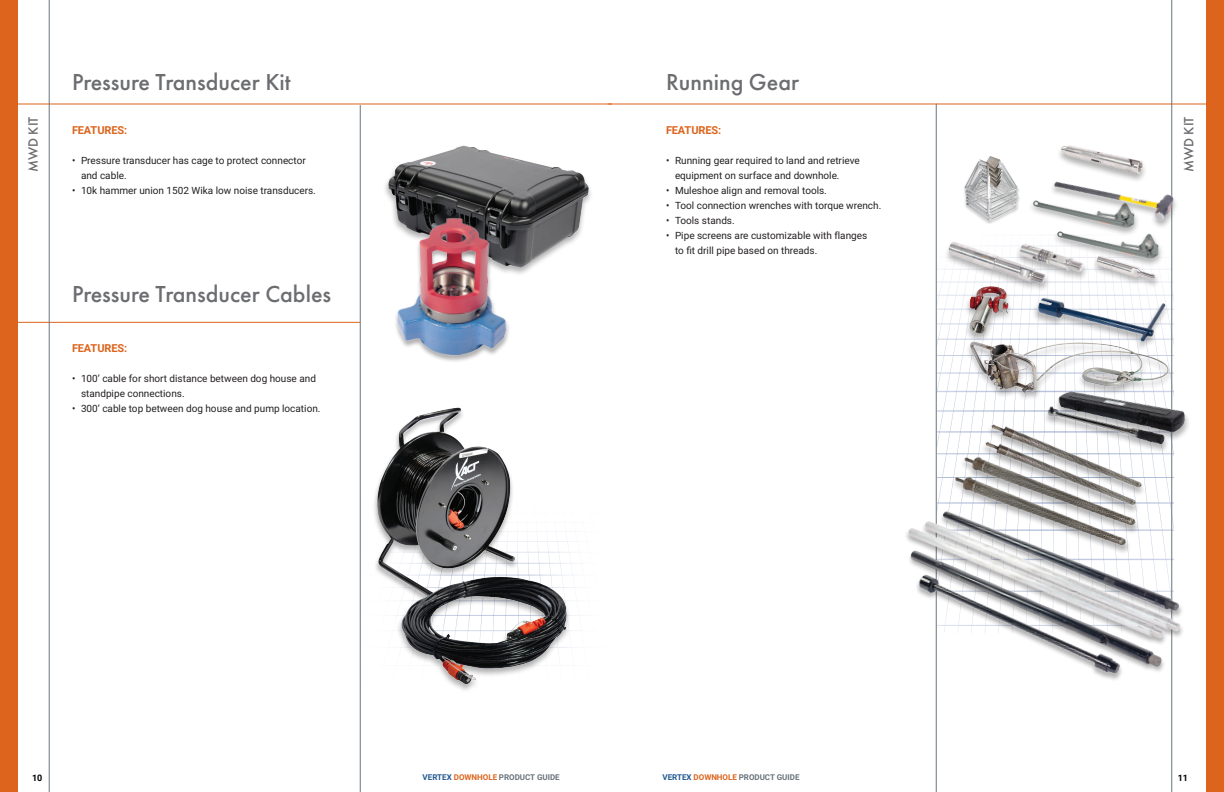
<style>
.page{position:relative;width:1224px;height:792px;background:#fff}
.page>*{position:absolute;margin:0;border:0;box-sizing:border-box;transform-origin:0 0}
.t1{font:500 24px "Futura PT";color:#6c6d70}
.t2{font:500 14px "Futura PT";color:#6c6d70}
.t3{font:700 11px "Roboto";letter-spacing:-.01em;color:#dc641c}
.t4{font:10px/15px "Roboto";color:#231f20}
.t5{font:700 9px "Roboto";color:#000}
.t6{font:700 8px "Roboto";color:#6a747b}
.s1{color:#1f588f}
.s2{color:#dc641c}
</style>
<div class="page">
<hr style="left:360px;top:105px;width:1px;height:687px;background:#6a747b">
<hr style="left:12px;top:322px;width:348px;height:1px;background:#dc641c">
<img style="left:938px;top:238px;width:236px;height:270px">
<hr style="left:936px;top:104px;width:1px;height:688px;background:#6a747b">
<img style="left:388px;top:146px;width:201px;height:121px">
<img style="left:388px;top:209px;width:145px;height:152px">
<img style="left:360px;top:493px;width:220px;height:206px">
<hr style="left:13px;top:103px;width:599px;height:1px;background:#dc641c">
<hr style="left:608px;top:103px;width:607px;height:1px;background:#dc641c">
<hr style="left:1172px;top:0;width:1px;height:792px;background:#6a747b">
<hr style="left:49px;top:0;width:1px;height:792px;background:#6a747b">
<div style="left:372px;top:407px;width:148px;height:201px;background:#231f20;opacity:.35"></div>
<img style="left:376px;top:408px;width:141px;height:192px">
<img style="left:390px;top:573px;width:180px;height:124px">
<img style="left:964px;top:156px;width:56px;height:66px">
<div style="left:964px;top:286px;width:49px;height:57px;background:#231f20;opacity:.35"></div>
<img style="left:961px;top:292px;width:48px;height:48px">
<div style="left:1056px;top:145px;width:92px;height:38px;background:#231f20;opacity:.35"></div>
<img style="left:1061px;top:145px;width:84px;height:17px">
<div style="left:965px;top:342px;width:209px;height:60px;background:#231f20;opacity:.35"></div>
<img style="left:968px;top:339px;width:203px;height:57px">
<img style="left:1033px;top:288px;width:137px;height:66px">
<img style="left:1087px;top:238px;width:76px;height:25px">
<img style="left:1031px;top:200px;width:19px;height:16px">
<div style="left:1015px;top:243px;width:74px;height:39px;background:#231f20;opacity:.35"></div>
<img style="left:1017px;top:238px;width:70px;height:45px">
<img style="left:1041px;top:377px;width:148px;height:82px">
<img style="left:1051px;top:162px;width:125px;height:76px">
<div style="left:944px;top:241px;width:107px;height:51px;background:#231f20;opacity:.35"></div>
<img style="left:948px;top:239px;width:99px;height:46px">
<div style="left:1092px;top:255px;width:68px;height:34px;background:#231f20;opacity:.35"></div>
<img style="left:1095px;top:254px;width:62px;height:28px">
<img style="left:945px;top:471px;width:9px;height:37px">
<img style="left:954px;top:451px;width:193px;height:57px">
<img style="left:978px;top:424px;width:162px;height:84px">
<img style="left:984px;top:407px;width:162px;height:99px">
<img style="left:935px;top:508px;width:238px;height:5px">
<img style="left:1141px;top:646px;width:32px;height:25px">
<img style="left:935px;top:646px;width:206px;height:40px">
<img style="left:935px;top:513px;width:248px;height:123px">
<img style="left:906px;top:520px;width:273px;height:126px">
<div style="left:0;top:0;width:18px;height:792px;background:#dc641c"></div>
<div style="left:1206px;top:0;width:18px;height:792px;background:#dc641c"></div>
<p class="t1" style="left:72px;top:68px;width:220px">Pressure Transducer Kit</p>
<p class="t1" style="left:666px;top:68px;width:135px">Running Gear</p>
<p class="t2" style="left:25px;top:172px;width:57px;rotate:-90deg">MWD KIT</p>
<p class="t2" style="left:1180px;top:172px;width:57px;rotate:-90deg">MWD KIT</p>
<p class="t3" style="left:72px;top:123px;width:57px">FEATURES:</p>
<p class="t4" style="left:81px;top:153px;width:226px;text-indent:-9px">• Pressure transducer has cage to protect connector and cable.</p>
<p class="t4" style="left:72px;top:183px;width:244px">• 10k hammer union 1502 Wika low noise transducers.</p>
<p class="t3" style="left:666px;top:123px;width:57px">FEATURES:</p>
<p class="t4" style="left:675px;top:153px;width:186px;text-indent:-9px">• Running gear required to land and retrieve equipment on surface and downhole.</p>
<p class="t4" style="left:666px;top:183px;width:161px">• Muleshoe align and removal tools.</p>
<p class="t4" style="left:666px;top:198px;width:215px">• Tool connection wrenches with torque wrench.</p>
<p class="t4" style="left:666px;top:213px;width:69px">• Tools stands.</p>
<p class="t4" style="left:675px;top:228px;width:194px;text-indent:-9px">• Pipe screens are customizable with flanges to fit drill pipe based on threads.</p>
<p class="t1" style="left:72px;top:280px;width:261px">Pressure Transducer Cables</p>
<p class="t3" style="left:72px;top:341px;width:57px">FEATURES:</p>
<p class="t4" style="left:81px;top:371px;width:237px;text-indent:-9px">• 100’ cable for short distance between dog house and standpipe connections.</p>
<p class="t4" style="left:72px;top:401px;width:249px">• 300’ cable top between dog house and pump location.</p>
<p class="t5" style="left:32px;top:771px;width:12px">10</p>
<p class="t6" style="left:423px;top:772px;width:139px"><span class="s1">VERTEX</span> <span class="s2">DOWNHOLE</span> PRODUCT GUIDE</p>
<p class="t6" style="left:662px;top:772px;width:139px"><span class="s1">VERTEX</span> <span class="s2">DOWNHOLE</span> PRODUCT GUIDE</p>
<p class="t5" style="left:1178px;top:771px;width:12px">11</p>
</div>
